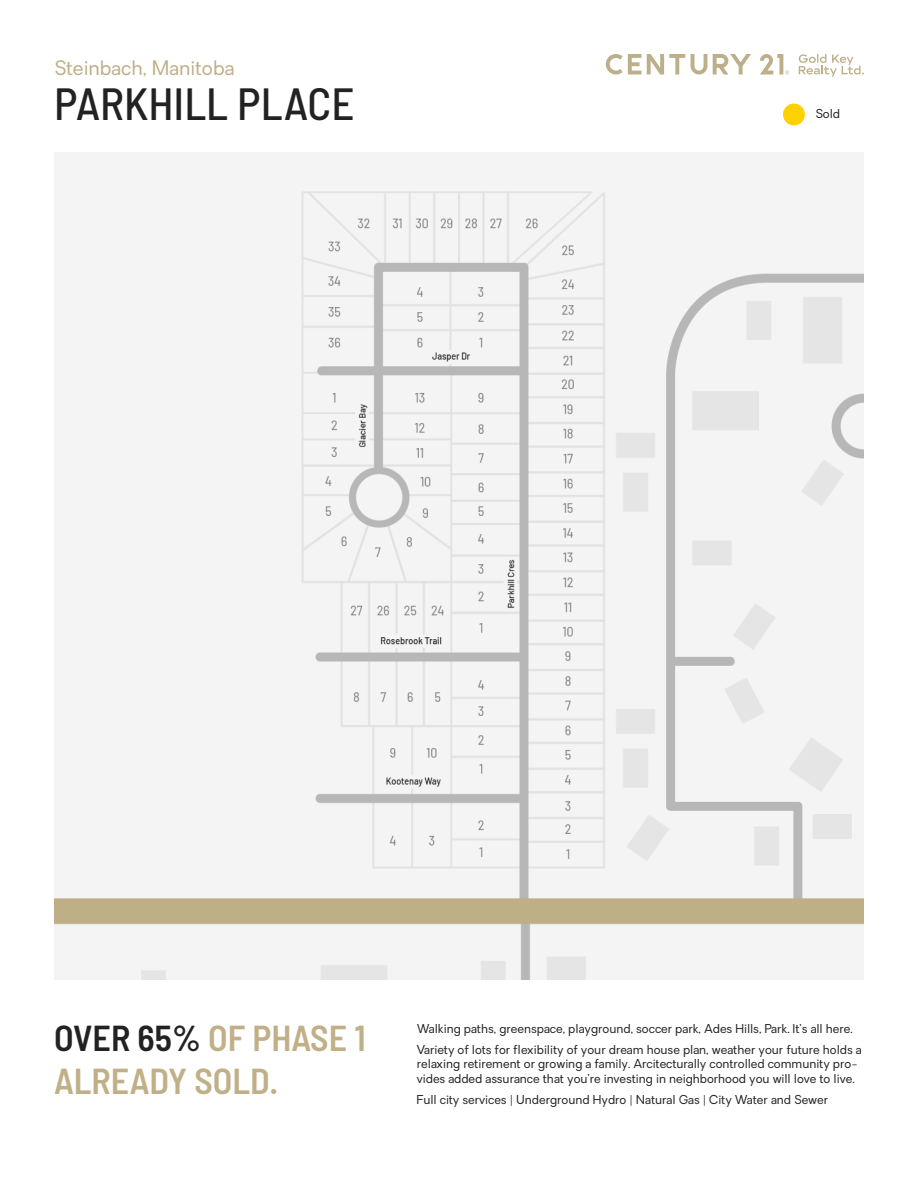
<style>
.page{position:relative;width:918px;height:1188px;background:#fff}
.page>*{position:absolute;margin:0;border:0;box-sizing:border-box;transform-origin:0 0}
.t1{font:500 semi-condensed 45px "Barlow";color:#222223}
.C_Header{font:600 semi-condensed 36px/43.2px "Barlow";color:#c1af88}
.t2{font:19.5px "Oakes";color:#beaf86}
.C_Header-2{font:12px/14.4px "Oakes";color:#222223}
.s1{color:#222223}
</style>
<div class="page">
<img style="left:54px;top:152px;width:810px;height:828px">
<svg style="left:691px;top:54px;width:16px;height:21px"></svg>
<svg style="left:606px;top:54px;width:79px;height:21px"></svg>
<svg style="left:713px;top:54px;width:38px;height:21px"></svg>
<svg style="left:760px;top:54px;width:29px;height:21px"></svg>
<svg style="left:799px;top:54px;width:65px;height:23px"></svg>
<div style="left:783px;top:104px;width:22px;height:21px;background:#ffd100;border-radius:50%"></div>
<p class="t2" style="left:54px;top:55px;width:182px">Steinbach, Manitoba</p>
<p class="t1" style="left:54px;top:71px;width:302px">PARKHILL PLACE</p>
<p class="C_Header-2" style="left:815px;top:107px;width:26px">Sold</p>
<p class="C_Header" style="left:54px;top:1014px;width:313px"><span class="s1">OVER 65%</span> OF PHASE 1<br>ALREADY SOLD.</p>
<p class="C_Header-2" style="left:417px;top:1022px;width:437px">Walking paths, greenspace, playground, soccer park, Ades Hills, Park. It’s all here.</p>
<p class="C_Header-2" style="left:417px;top:1043px;width:446px">Variety of lots for flexibility of your dream house plan, weather your future holds a relaxing retirement or growing a family. Arcitecturally controlled community pro&shy;vides added assurance that you’re investing in neighborhood you will love to live.</p>
<p class="C_Header-2" style="left:417px;top:1093px;width:413px">Full city services | Underground Hydro | Natural Gas | City Water and Sewer</p>
</div>
